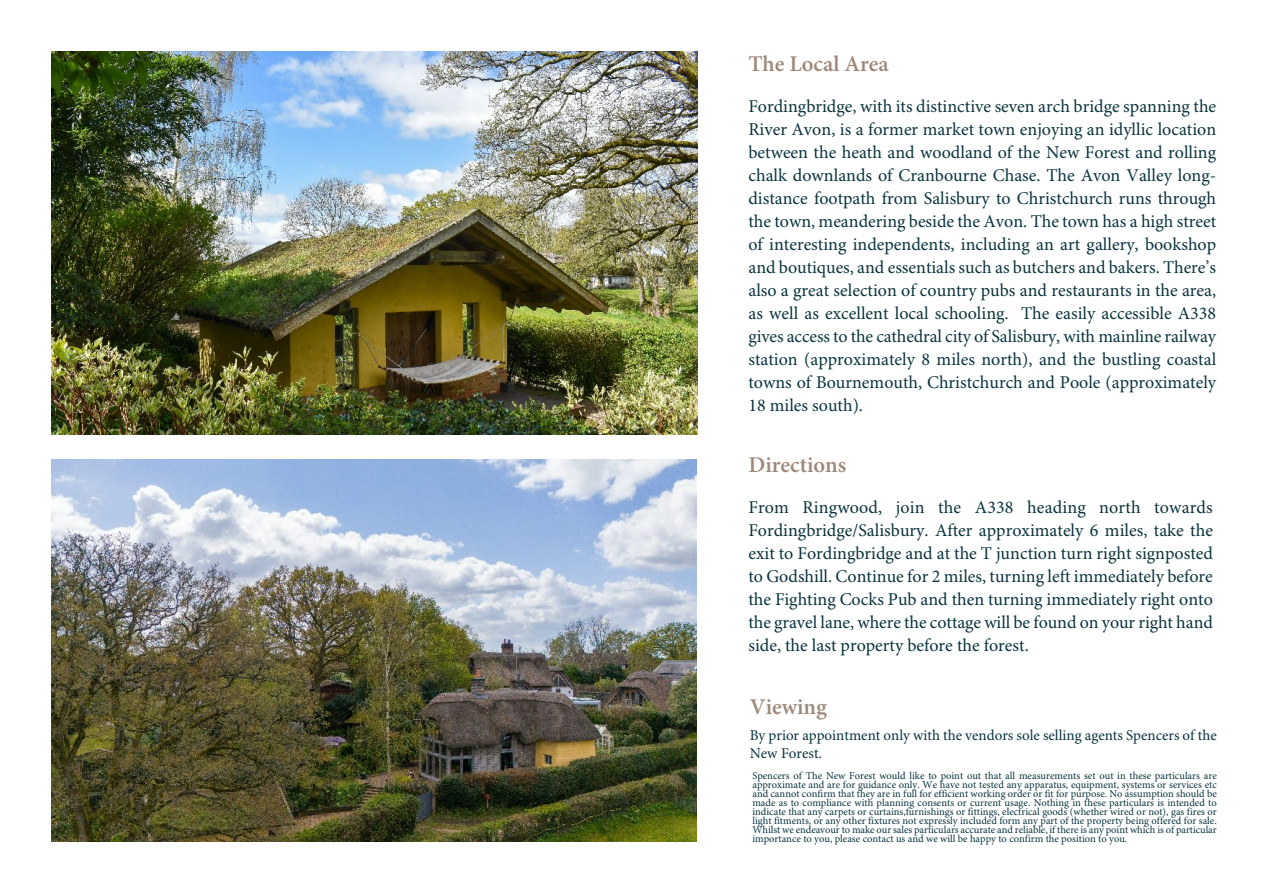
<style>
.page{position:relative;width:1263px;height:893px;background:#fff}
.page>*{position:absolute;margin:0;border:0;box-sizing:border-box;transform-origin:0 0}
.t1{font:600 22.5px "Minion Pro";color:#9e887b}
.t2{font:18px/23px "Minion Pro";color:#0b343e;text-align:justify}
.t3{font:18px/23px "Minion Pro";color:#0b333d;text-align:justify}
.t4{font:15px/18.1px "Minion Pro";color:#0b333d}
.t5{font:10.5px/9px "Minion Pro";color:#0b333d;text-align:justify}
.s1{color:#0b3a46}
</style>
<div class="page">
<img style="left:51px;top:52px;width:646px;height:382px">
<img style="left:51px;top:459px;width:645px;height:383px">
<h1 class="t1" style="left:748px;top:54px;width:142px">The Local Area</h1>
<p class="t2" style="left:748px;top:96px;width:469px">Fordingbridge, with its distinctive seven arch bridge spanning the River Avon, is a former market town enjoying an idyllic location between the heath and woodland of the New Forest and rolling chalk downlands of Cranbourne Chase. The Avon Valley long&shy;distance footpath from Salisbury to Christchurch runs through the town, meandering beside the Avon. The town has a high street of interesting independents, including an art gallery, bookshop and boutiques, and essentials such as butchers and bakers. There’s also a great selection o<span class="s1">f</span> country pubs and restaurants in the area, as well as excellent local schooling. The easily accessible A338 gives access to the cathedral city of Salisbury, with mainline railway station (approximately 8 miles north), and the bustling coastal towns of Bournemouth, Christchurch and Poole (approximately 18 miles south).</p>
<h1 class="t1" style="left:748px;top:456px;width:99px">Directions</h1>
<p class="t3" style="left:748px;top:497px;width:466px">From Ringwood, join the A338 heading north towards Fordingbridge/Salisbury. After approximately 6 miles, take the exit to Fordingbridge and at the T junction turn right signposted to Godshill. Continue for 2 miles, turning left immediately before the Fighting Cocks Pub and then turning immediately right onto the gravel lane, where the cottage will be found on your right hand side, the last property before the forest.</p>
<h1 class="t1" style="left:750px;top:697px;width:79px">Viewing</h1>
<h3 class="t4" style="left:750px;top:728px;width:468px">By prior appointment only with the vendors sole selling agents Spencers of the<br>New Forest.</h3>
<p class="t5" style="left:752px;top:772px;width:466px">Spencers of The New Forest would like to point out that all measurements set out in these particulars are approximate and are for guidance only. We have not tested any apparatus, equipment, systems or services etc and cannot confirm that they are in full for efficient working order or fit for purpose. No assumption should be made as to compliance with planning consents or current usage. Nothing in these particulars is intended to indicate that any carpets or curtains,furnishings or fittings, electrical goods (whether wired or not), gas fires or light fitments, or any other fixtures not expressly included form any part of the property being offered for sale.<br>Whilst we endeavour to make our sales particulars accurate and reliable, if there is any point which is of particular importance to you, please contact us and we will be happy to confirm the position to you.</p>
</div>
